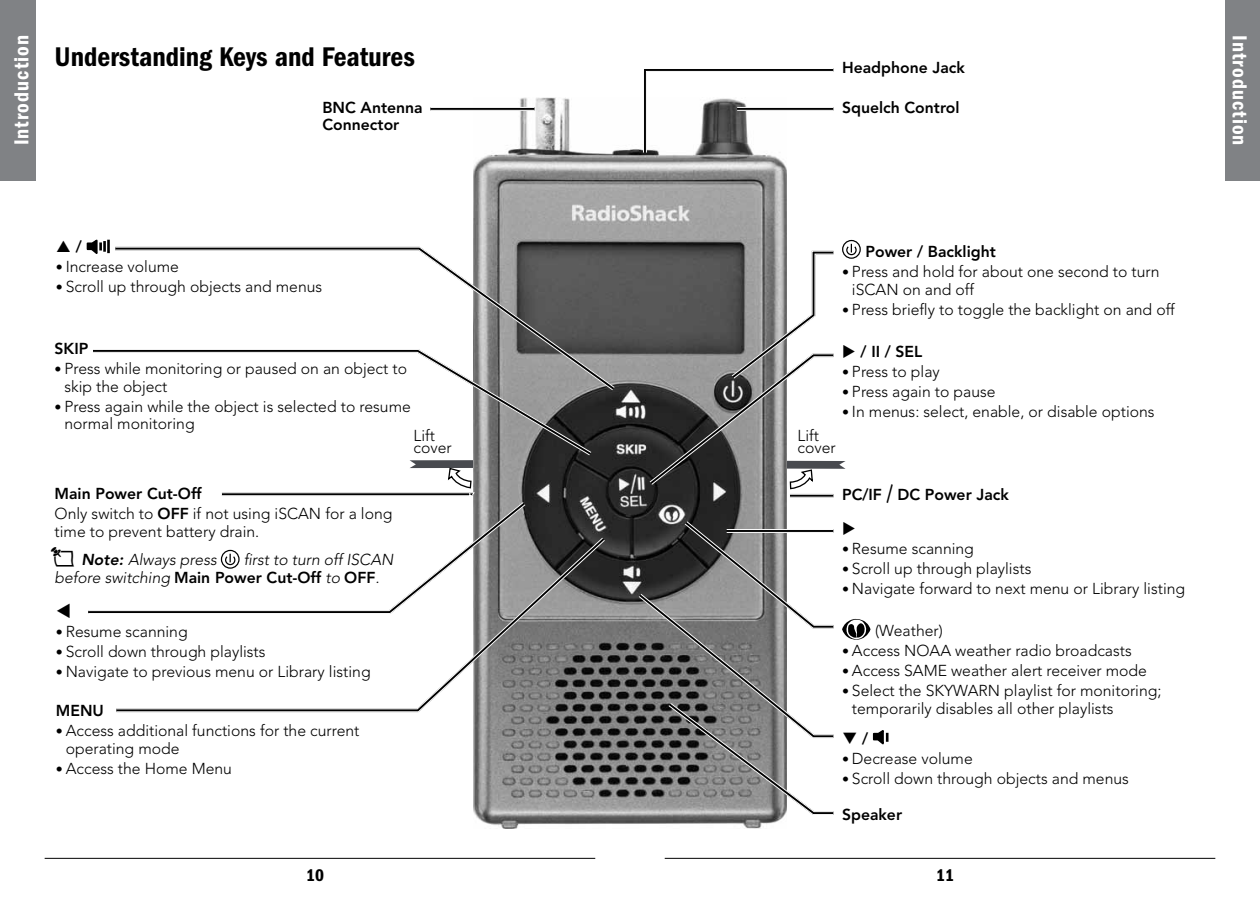
<style>
.page{position:relative;width:1260px;height:903px;background:#fff}
.page>*{position:absolute;margin:0;border:0;box-sizing:border-box;transform-origin:0 0}
.t1{font:600 condensed 28px "Franklin Gothic";color:#000}
.t2{font:600 condensed 21px "Franklin Gothic";letter-spacing:.05em;color:#fff}
.t3{font:600 condensed 17.5px "Franklin Gothic";color:#000}
.t4{font:300 15.75px/17.5px "Avenir";color:#000}
.t5{font:800 15.75px/17.5px "Avenir";color:#000}
.t6{font:italic 300 15.75px/17.5px "Avenir";color:#000}
.s1{font-size:14px}
.s2{font-weight:800}
.s3{font-family:"Circle Numbers";font-weight:700;font-size:24.5px}
.s4{font-weight:800;font-style:italic}
.s5{font-style:italic}
.s6{font-weight:800;font-style:normal}
.s7{font-size:23.62px}
</style>
<div class="page">
<hr style="left:45px;top:858px;width:550px;height:1px;background:#000">
<div style="left:0;top:0;width:36px;height:181px;background:#808285"></div>
<hr style="left:665px;top:858px;width:550px;height:1px;background:#000">
<div style="left:1225px;top:0;width:35px;height:181px;background:#808285"></div>
<svg style="left:86px;top:239px;width:24px;height:15px"></svg>
<img style="left:474px;top:97px;width:313px;height:731px">
<svg style="left:430px;top:108px;width:105px;height:2px"></svg>
<hr style="left:430px;top:107px;width:105px;height:1px;background:#fff">
<hr style="left:430px;top:110px;width:105px;height:1px;background:#fff">
<svg style="left:641px;top:68px;width:193px;height:88px"></svg>
<hr style="left:790px;top:494px;width:43px;height:3px;background:#000">
<hr style="left:790px;top:494px;width:43px;height:1px;background:#fff">
<svg style="left:737px;top:108px;width:96px;height:2px"></svg>
<hr style="left:737px;top:110px;width:96px;height:1px;background:#fff">
<hr style="left:737px;top:107px;width:96px;height:1px;background:#fff">
<svg style="left:646px;top:239px;width:215px;height:251px"></svg>
<svg style="left:116px;top:539px;width:489px;height:173px;background:#6c6c6c"></svg>
<svg style="left:116px;top:537px;width:487px;height:172px"></svg>
<svg style="left:473px;top:393px;width:122px;height:65px"></svg>
<svg style="left:93px;top:352px;width:497px;height:104px"></svg>
<svg style="left:112px;top:245px;width:506px;height:148px"></svg>
<svg style="left:115px;top:249px;width:498px;height:142px"></svg>
<svg style="left:116px;top:499px;width:413px;height:116px"></svg>
<svg style="left:88px;top:504px;width:438px;height:110px"></svg>
<svg style="left:88px;top:502px;width:436px;height:109px"></svg>
<svg style="left:218px;top:460px;width:265px;height:40px"></svg>
<svg style="left:635px;top:518px;width:254px;height:298px"></svg>
<h2 class="t2" style="left:10px;top:145px;width:112px;rotate:-90deg">Introduction</h2>
<h1 class="t1" style="left:55px;top:40px;width:362px">Understanding Keys and Features</h1>
<p class="t5" style="left:322px;top:99px;width:102px">BNC Antenna<br>Connector</p>
<p class="t5" style="left:842px;top:58px;width:124px">Headphone Jack</p>
<p class="t5" style="left:842px;top:99px;width:119px">Squelch Control</p>
<p class="t5" style="left:76px;top:238px;width:8px">/</p>
<p class="t4" style="left:56px;top:258px;width:125px"><span class="s1">•</span> Increase volume</p>
<p class="t4" style="left:56px;top:278px;width:268px"><span class="s1">•</span> Scroll up through objects and menus</p>
<p class="t5" style="left:865px;top:243px;width:132px">Power / Backlight</p>
<p class="t4" style="left:852px;top:263px;width:309px;text-indent:-10px"><span class="s1">•</span> Press and hold for about one second to turn iSCAN on and off</p>
<p class="t4" style="left:842px;top:300px;width:334px"><span class="s1">•</span> Press briefly to toggle the backlight on and off</p>
<p class="t5" style="left:842px;top:343px;width:82px">◆ / II / SEL</p>
<p class="t4" style="left:842px;top:363px;width:99px"><span class="s1">•</span> Press to play</p>
<p class="t4" style="left:842px;top:383px;width:155px"><span class="s1">•</span> Press again to pause</p>
<p class="t4" style="left:842px;top:403px;width:314px"><span class="s1">•</span> In menus: select, enable, or disable options</p>
<p class="t5" style="left:55px;top:340px;width:35px">SKIP</p>
<p class="t4" style="left:64px;top:360px;width:344px;text-indent:-10px"><span class="s1">•</span> Press while monitoring or paused on an object to skip the object</p>
<p class="t4" style="left:64px;top:397px;width:348px;text-indent:-10px"><span class="s1">•</span> Press again while the object is selected to resume normal monitoring</p>
<p class="t4" style="left:413px;top:429px;width:40px;line-height:12.2px">Lift cover</p>
<p class="t4" style="left:798px;top:429px;width:40px;line-height:12.2px">Lift cover</p>
<p class="t4" style="left:55px;top:484px;width:339px;line-height:19.9px"><span class="s2">Main Power Cut-Off<br></span>Only switch to <span class="s2">OFF</span> if not using iSCAN for a long</p>
<p class="t4" style="left:55px;top:517px;width:206px;line-height:28.3px">time to prevent battery drain. <span class="s3">n</span> <span class="s4">Note:</span> <span class="s5">Always press</span></p>
<p class="t6" style="left:55px;top:551px;width:340px;text-indent:189px">first to turn off ISCAN before switching <span class="s6">Main Power Cut-Off</span> to <span class="s6">OFF</span>.</p>
<p class="t4" style="left:56px;top:623px;width:133px"><span class="s1">•</span> Resume scanning</p>
<p class="t4" style="left:56px;top:643px;width:211px"><span class="s1">•</span> Scroll down through playlists</p>
<p class="t4" style="left:56px;top:663px;width:316px"><span class="s1">•</span> Navigate to previous menu or Library listing</p>
<p class="t5" style="left:56px;top:702px;width:50px">MENU</p>
<p class="t4" style="left:66px;top:722px;width:295px;text-indent:-10px"><span class="s1">•</span> Access additional functions for the current operating mode</p>
<p class="t4" style="left:56px;top:759px;width:178px"><span class="s1">•</span> Access the Home Menu</p>
<p class="t3" style="left:306px;top:865px;width:19px">10</p>
<p class="t5" style="left:842px;top:486px;width:168px">PC/IF <span class="s7">/</span> DC Power Jack</p>
<p class="t4" style="left:842px;top:540px;width:133px"><span class="s1">•</span> Resume scanning</p>
<p class="t4" style="left:842px;top:560px;width:191px"><span class="s1">•</span> Scroll up through playlists</p>
<p class="t4" style="left:842px;top:580px;width:345px"><span class="s1">•</span> Navigate forward to next menu or Library listing</p>
<p class="t4" style="left:875px;top:622px;width:69px">(Weather)</p>
<p class="t4" style="left:842px;top:642px;width:291px"><span class="s1">•</span> Access NOAA weather radio broadcasts</p>
<p class="t4" style="left:842px;top:662px;width:306px"><span class="s1">•</span> Access SAME weather alert receiver mode</p>
<p class="t4" style="left:852px;top:682px;width:311px;text-indent:-10px"><span class="s1">•</span> Select the SKYWARN playlist for monitoring; temporarily disables all other playlists</p>
<p class="t5" style="left:842px;top:730px;width:28px">❑ /</p>
<p class="t4" style="left:842px;top:750px;width:132px"><span class="s1">•</span> Decrease volume</p>
<p class="t4" style="left:842px;top:770px;width:288px"><span class="s1">•</span> Scroll down through objects and menus</p>
<p class="t5" style="left:842px;top:805px;width:62px">Speaker</p>
<p class="t3" style="left:936px;top:866px;width:19px">11</p>
<h2 class="t2" style="left:1252px;top:35px;width:112px;rotate:90deg">Introduction</h2>
</div>
